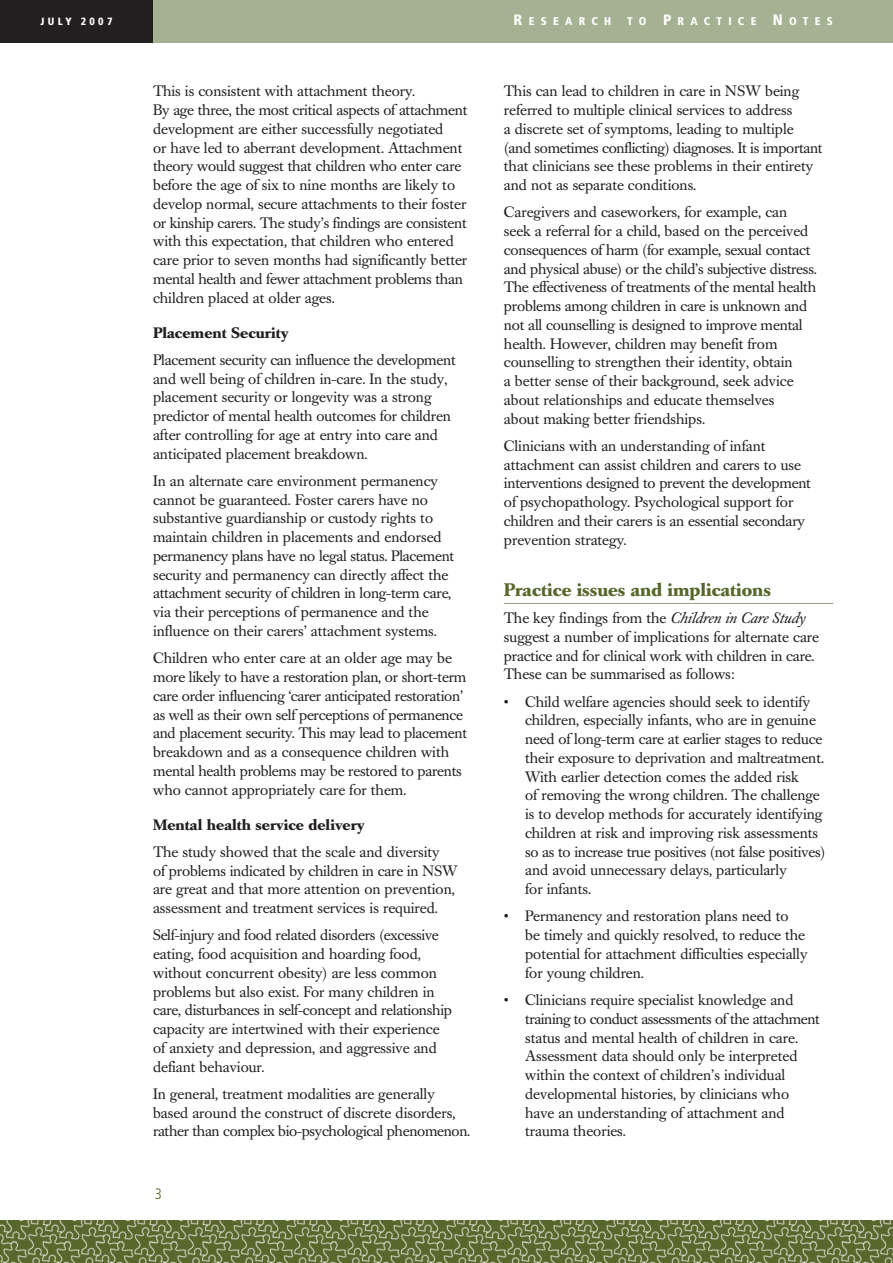
<style>
.page{position:relative;width:893px;height:1263px;background:#fff}
.page>*{position:absolute;margin:0;border:0;box-sizing:border-box;transform-origin:0 0}
.t1{font:700 18px "Caslon Book BE";color:#57662a}
.t2{font:15px/18.8px "Caslon Book BE";color:#231f20}
.t3{font:700 15px "Caslon Book BE";color:#231f20}
.t4{font:300 condensed 15px "Frutiger";color:#57662a}
.t5{font:900 condensed 11.25px "Frutiger";letter-spacing:.555em;color:#fff}
.t6{font:900 condensed 10.5px "Frutiger";letter-spacing:.31em;color:#fff}
.s1{font-size:15px}
.s2{font-style:italic}
</style>
<div class="page">
<hr style="left:504px;top:603px;width:329px;height:1px;background:#91a17d">
<div style="left:0;top:0;width:153px;height:43px;background:#231f20"></div>
<img style="left:0;top:1220px;width:893px;height:43px">
<div style="left:153px;top:0;width:740px;height:43px;background:#a4b192"></div>
<p class="t6" style="left:41px;top:17px;width:73px">JULY 2007</p>
<p class="t5" style="left:514px;top:17px;width:99px"><span class="s1">R</span>ESEARCH</p>
<p class="t5" style="left:627px;top:17px;width:207px">TO <span class="s1">P</span>RACTICE <span class="s1">N</span>OTES</p>
<p class="t2" style="left:153px;top:83px;width:316px">This is consistent with attachment theory.<br>By age three, the most critical aspects of attachment development are either successfully negotiated<br>or have led to aberrant development. Attachment theory would suggest that children who enter care before the age of six to nine months are likely to develop normal, secure attachments to their foster or kinship carers. The study’s findings are consistent with this expectation, that children who entered care prior to seven months had significantly better mental health and fewer attachment problems than children placed at older ages.</p>
<p class="t3" style="left:153px;top:327px;width:137px">Placement Security</p>
<p class="t2" style="left:153px;top:352px;width:304px">Placement security can influence the development and well being of children in-care. In the study, placement security or longevity was a strong predictor of mental health outcomes for children after controlling for age at entry into care and anticipated placement breakdown.</p>
<p class="t2" style="left:153px;top:473px;width:303px">In an alternate care environment permanency cannot be guaranteed. Foster carers have no substantive guardianship or custody rights to maintain children in placements and endorsed permanency plans have no legal status. Placement security and permanency can directly affect the attachment security of children in long-term care, via their perceptions of permanence and the influence on their carers’ attachment systems.</p>
<p class="t2" style="left:153px;top:650px;width:315px">Children who enter care at an older age may be more likely to have a restoration plan, or short-term care order influencing ‘carer anticipated restoration’ as well as their own self perceptions of permanence and placement security. This may lead to placement breakdown and as a consequence children with mental health problems may be restored to parents who cannot appropriately care for them.</p>
<p class="t3" style="left:153px;top:818px;width:213px">Mental health service delivery</p>
<p class="t2" style="left:153px;top:844px;width:306px">The study showed that the scale and diversity<br>of problems indicated by children in care in NSW are great and that more attention on prevention, assessment and treatment services is required.</p>
<p class="t2" style="left:153px;top:927px;width:300px">Self-injury and food related disorders (excessive eating, food acquisition and hoarding food, without concurrent obesity) are less common problems but also exist. For many children in care, disturbances in self-concept and relationship capacity are intertwined with their experience of anxiety and depression, and aggressive and defiant behaviour.</p>
<p class="t2" style="left:153px;top:1086px;width:319px">In general, treatment modalities are generally based around the construct of discrete disorders, rather than complex bio-psychological phenomenon.</p>
<p class="t4" style="left:155px;top:1187px;width:9px">3</p>
<p class="t2" style="left:504px;top:83px;width:320px">This can lead to children in care in NSW being referred to multiple clinical services to address<br>a discrete set of symptoms, leading to multiple (and sometimes conflicting) diagnoses. It is important that clinicians see these problems in their entirety and not as separate conditions.</p>
<p class="t2" style="left:504px;top:204px;width:314px">Caregivers and caseworkers, for example, can seek a referral for a child, based on the perceived consequences of harm (for example, sexual contact and physical abuse) or the child’s subjective distress.<br>The effectiveness of treatments of the mental health problems among children in care is unknown and not all counselling is designed to improve mental health. However, children may benefit from counselling to strengthen their identity, obtain<br>a better sense of their background, seek advice about relationships and educate themselves<br>about making better friendships.</p>
<p class="t2" style="left:504px;top:438px;width:309px">Clinicians with an understanding of infant attachment can assist children and carers to use interventions designed to prevent the development of psychopathology. Psychological support for children and their carers is an essential secondary prevention strategy.</p>
<p class="t1" style="left:504px;top:583px;width:269px">Practice issues and implications</p>
<p class="t2" style="left:504px;top:610px;width:317px">The key findings from the <span class="s2">Children in Care Study </span>suggest a number of implications for alternate care practice and for clinical work with children in care.<br>These can be summarised as follows:</p>
<p class="t2" style="left:525px;top:694px;width:302px;text-indent:-21px">• Child welfare agencies should seek to identify children, especially infants, who are in genuine need of long-term care at earlier stages to reduce their exposure to deprivation and maltreatment.<br>With earlier detection comes the added risk<br>of removing the wrong children. The challenge is to develop methods for accurately identifying children at risk and improving risk assessments so as to increase true positives (not false positives) and avoid unnecessary delays, particularly<br>for infants.</p>
<p class="t2" style="left:525px;top:908px;width:284px;text-indent:-21px">• Permanency and restoration plans need to<br>be timely and quickly resolved, to reduce the potential for attachment difficulties especially for young children.</p>
<p class="t2" style="left:525px;top:992px;width:296px;text-indent:-21px">• Clinicians require specialist knowledge and training to conduct assessments of the attachment status and mental health of children in care.<br>Assessment data should only be interpreted within the context of children’s individual developmental histories, by clinicians who have an understanding of attachment and trauma theories.</p>
</div>
